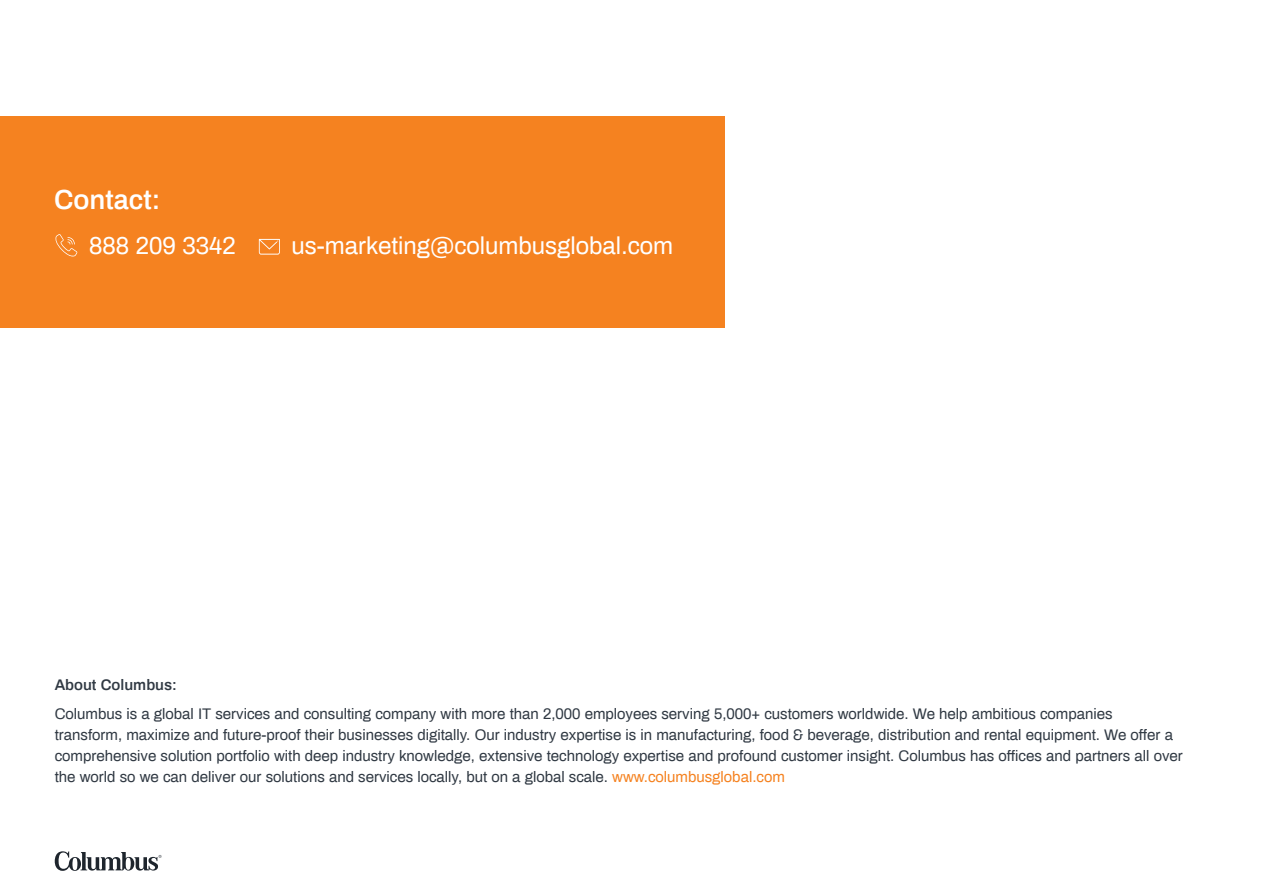
<style>
.page{position:relative;width:1263px;height:893px;background:#fff}
.page>*{position:absolute;margin:0;border:0;box-sizing:border-box;transform-origin:0 0}
.t1{font:600 27px "Archivo";color:#fff}
.t2{font:24px "Archivo";color:#fff}
.t3{font:15px/21px "Archivo";color:#303943}
.t4{font:600 15px "Archivo";color:#303943}
.s1{color:#f58220}
</style>
<div class="page">
<svg style="left:55px;top:851px;width:107px;height:20px"></svg>
<div style="left:0;top:116px;width:725px;height:211px;background:#f58220"></div>
<svg style="left:55px;top:234px;width:22px;height:22px"></svg>
<svg style="left:259px;top:239px;width:21px;height:16px"></svg>
<h1 class="t1" style="left:54px;top:181px;width:108px">Contact:</h1>
<h2 class="t2" style="left:89px;top:229px;width:148px">888 209 3342</h2>
<h2 class="t2" style="left:291px;top:229px;width:383px">us-marketing@columbusglobal.com</h2>
<p class="t4" style="left:55px;top:674px;width:124px">About Columbus:</p>
<p class="t3" style="left:55px;top:703px;width:1129px">Columbus is a global IT services and consulting company with more than 2,000 employees serving 5,000+ customers worldwide. We help ambitious companies transform, maximize and future-proof their businesses digitally. Our industry expertise is in manufacturing, food &amp; beverage, distribution and rental equipment. We offer a comprehensive solution portfolio with deep industry knowledge, extensive technology expertise and profound customer insight. Columbus has offices and partners all over the world so we can deliver our solutions and services locally, but on a global scale. <span class="s1">www.columbusglobal.com</span></p>
</div>
